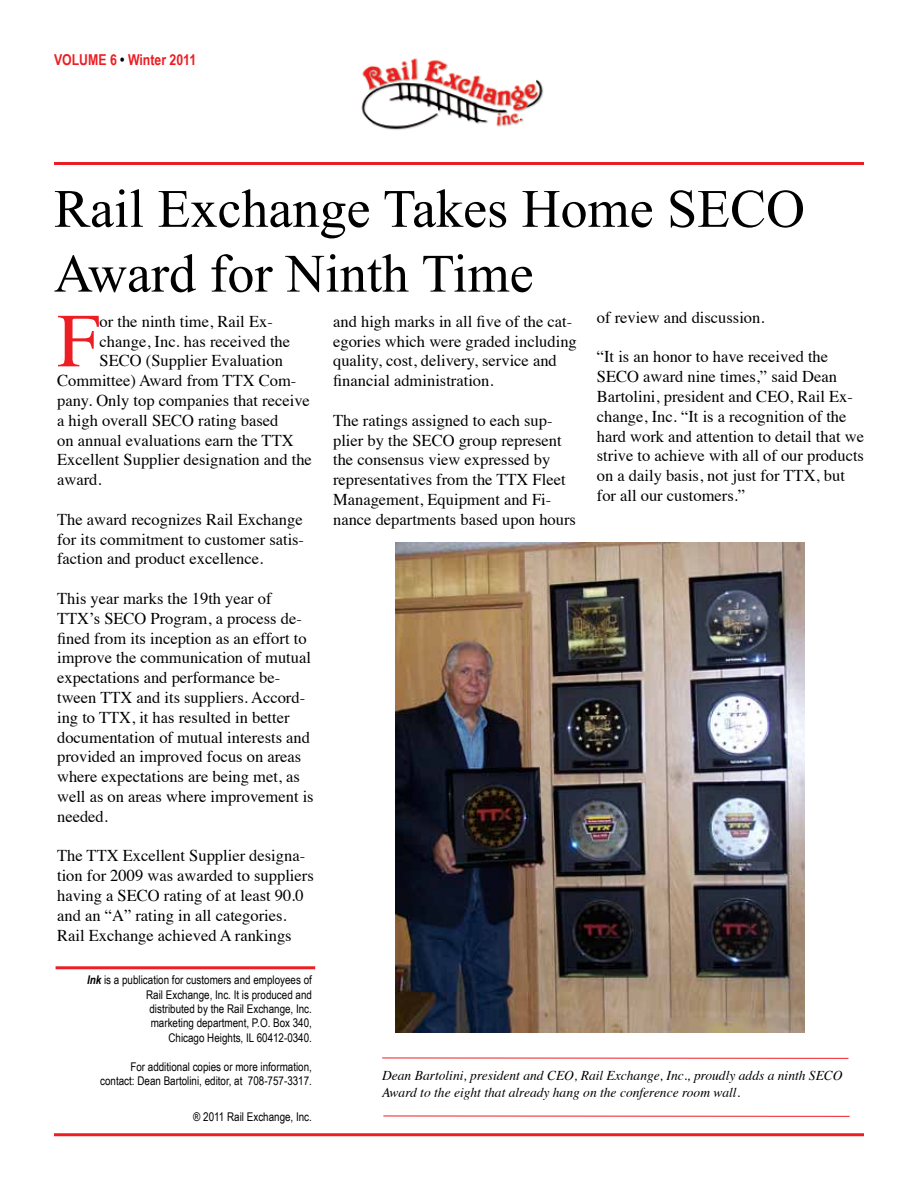
<style>
.page{position:relative;width:918px;height:1188px;background:#fff}
.page>*{position:absolute;margin:0;border:0;box-sizing:border-box;transform-origin:0 0}
.t1{font:76.35px "Times";color:#ed1d24}
.t2{font:54px/64.8px "Times New Roman";color:#000}
.t3{font:16.5px/19.8px "Times";color:#000}
.t4{font:700 15px "Arial Narrow";color:#ed1d24}
.t5{font:italic 13.5px/16.2px "Times";color:#000}
.t6{font:12px/14.4px "Arial Narrow";color:#000;text-align:right}
.s1{color:#000}
.s2{font-weight:700;font-style:italic}
</style>
<div class="page">
<hr style="left:54px;top:162px;width:810px;height:3px;background:#ed1d24">
<hr style="left:54px;top:1133px;width:810px;height:3px;background:#ed1d24">
<hr style="left:382px;top:1058px;width:466px;height:1px;background:#ed1d24">
<hr style="left:56px;top:966px;width:259px;height:3px;background:#ed1d24">
<img style="left:395px;top:542px;width:409px;height:490px">
<img style="left:361px;top:58px;width:183px;height:72px">
<hr style="left:383px;top:1116px;width:467px;height:1px;background:#ed1d24">
<p class="t4" style="left:54px;top:48px;width:144px">VOLUME 6 <span class="s1">•</span> Winter 2011</p>
<h2 class="t2" style="left:54px;top:176px;width:753px">Rail Exchange Takes Home SECO<br>Award for Ninth Time</h2>
<h1 class="t1" style="left:57px;top:269px;width:44px">F</h1>
<p class="t3" style="left:100px;top:310px;width:175px">or the ninth time, Rail Ex-</p>
<p class="t3" style="left:597px;top:306px;width:169px">of review and discussion.</p>
<p class="t3" style="left:597px;top:346px;width:269px">“It is an honor to have received the SECO award nine times,” said Dean Bartolini, president and CEO, Rail Ex&shy;change, Inc. “It is a recognition of the hard work and attention to detail that we strive to achieve with all of our products on a daily basis, not just for TTX, but for all our customers.”</p>
<p class="t3" style="left:333px;top:310px;width:245px">and high marks in all five of the cat&shy;egories which were graded including quality, cost, delivery, service and financial administration.</p>
<p class="t3" style="left:333px;top:409px;width:244px">The ratings assigned to each sup&shy;plier by the SECO group represent the consensus view expressed by representatives from the TTX Fleet Management, Equipment and Fi&shy;nance departments based upon hours</p>
<p class="t3" style="left:100px;top:330px;width:192px">change, Inc. has received the</p>
<p class="t3" style="left:100px;top:349px;width:185px">SECO (Supplier Evaluation</p>
<p class="t3" style="left:57px;top:369px;width:241px">Committee) Award from TTX Com-</p>
<p class="t3" style="left:57px;top:389px;width:254px">pany. Only top companies that receive</p>
<p class="t3" style="left:57px;top:409px;width:223px">a high overall SECO rating based</p>
<p class="t3" style="left:57px;top:429px;width:238px">on annual evaluations earn the TTX</p>
<p class="t3" style="left:57px;top:448px;width:256px">Excellent Supplier designation and the</p>
<p class="t3" style="left:57px;top:468px;width:46px">award.</p>
<p class="t3" style="left:57px;top:508px;width:249px;text-align:justify">The award recognizes Rail Exchange for its commitment to customer satis&shy;faction and product excellence.</p>
<p class="t3" style="left:57px;top:587px;width:258px">This year marks the 19th year of TTX’s SECO Program, a process de&shy;fined from its inception as an effort to improve the communication of mutual expectations and performance be&shy;tween TTX and its suppliers. Accord&shy;ing to TTX, it has resulted in better documentation of mutual interests and provided an improved focus on areas where expectations are being met, as well as on areas where improvement is needed.</p>
<p class="t3" style="left:57px;top:844px;width:258px">The TTX Excellent Supplier designa&shy;tion for 2009 was awarded to suppliers having a SECO rating of at least 90.0 and an “A” rating in all categories.<br>Rail Exchange achieved A rankings</p>
<p class="t6" style="left:87px;top:972px;width:226px"><span class="s2">Ink</span> is a publication for customers and employees of Rail Exchange, Inc. It is produced and<br>distributed by the Rail Exchange, Inc.<br>marketing department, P.O. Box 340,<br>Chicago Heights, IL 60412-0340.</p>
<p class="t6" style="left:100px;top:1059px;width:213px">For additional copies or more information, contact: Dean Bartolini, editor, at 708-757-3317.</p>
<p class="t6" style="left:193px;top:1109px;width:120px">® 2011 Rail Exchange, Inc.</p>
<p class="t5" style="left:382px;top:1067px;width:462px">Dean Bartolini, president and CEO, Rail Exchange, Inc., proudly adds a ninth SECO<br>Award to the eight that already hang on the conference room wall.</p>
</div>
